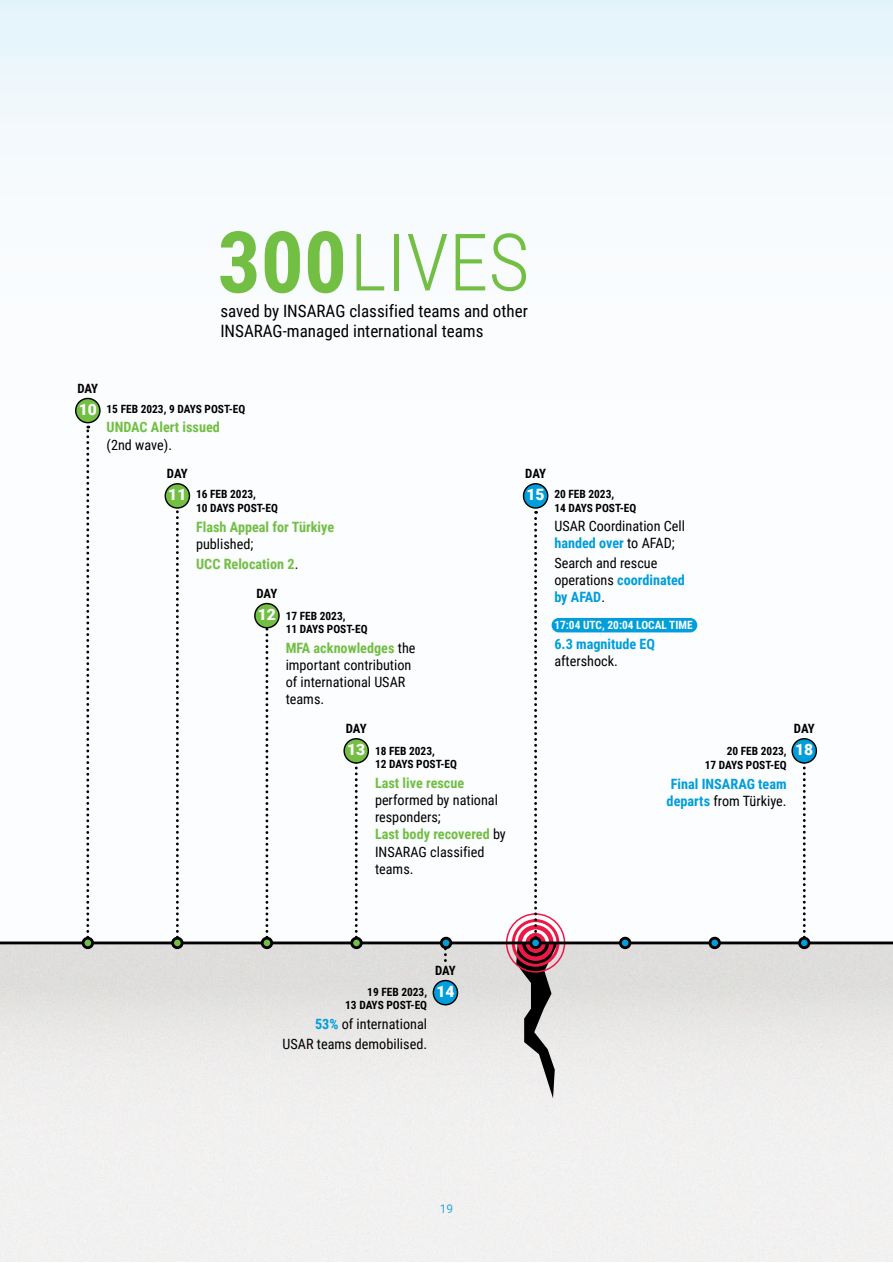
<style>
.page{position:relative;width:893px;height:1263px;background:#fff}
.page>*{position:absolute;margin:0;border:0;box-sizing:border-box;transform-origin:0 0}
.t1{font:300 79.35px "Roboto Condensed";color:#72bf44}
.t2{font:17.1px/20.4px "Roboto Condensed";color:#000}
.t3{font:900 15.6px "Roboto";color:#fff}
.t4{font:14.25px/17.1px "Roboto Condensed";color:#000}
.t5{font:700 14.25px/20px "Roboto Condensed";color:#72bf44}
.t6{font:700 14.25px/17.1px "Roboto Condensed";color:#009edb}
.t7{font:700 12.75px "Roboto Condensed";letter-spacing:-.04em;color:#000}
.t8{font:12px "Roboto";color:#009edb}
.t9{font:700 11.4px/13.6px "Roboto Condensed";color:#000}
.t10{font:700 11.4px "Roboto Condensed";color:#fff}
.s1{font-weight:700;font-size:85.35px}
.s2{font-family:"Roboto";font-weight:900;font-size:15.6px;color:#fff}
.s3{font-weight:400;color:#000}
.s4{font-weight:700;color:#72bf44}
.s5{font-weight:700;color:#009edb}
</style>
<div class="page">
<img style="left:0;top:940px;width:893px;height:322px">
<div style="left:0;top:0;width:893px;height:940px;background:linear-gradient(to bottom,#f0f8fc,#fffffe)"></div>
<div style="left:552px;top:618px;width:145px;height:14px;background:#009edb;border-radius:7px"></div>
<svg style="left:803px;top:764px;width:3px;height:173px"></svg>
<svg style="left:506px;top:511px;width:59px;height:587px"></svg>
<svg style="left:355px;top:764px;width:3px;height:173px"></svg>
<svg style="left:86px;top:426px;width:3px;height:511px"></svg>
<svg style="left:176px;top:509px;width:3px;height:428px"></svg>
<svg style="left:265px;top:628px;width:3px;height:309px"></svg>
<hr style="left:0;top:941px;width:893px;height:3px;background:#000">
<svg style="left:444px;top:949px;width:3px;height:12px"></svg>
<div style="left:433px;top:980px;width:24px;height:25px;background:#009edb;border-radius:50%"></div>
<div style="left:433px;top:980px;width:25px;height:25px;border:1px solid #000;border-radius:50%"></div>
<div style="left:83px;top:938px;width:10px;height:10px;background:#72bf44;border-radius:50%"></div>
<div style="left:82px;top:937px;width:12px;height:12px;border:3px solid #000;border-radius:50%"></div>
<div style="left:173px;top:938px;width:9px;height:10px;background:#72bf44;border-radius:50%"></div>
<div style="left:171px;top:937px;width:13px;height:12px;border:3px solid #000;border-radius:50%"></div>
<div style="left:262px;top:938px;width:10px;height:10px;background:#72bf44;border-radius:50%"></div>
<div style="left:261px;top:937px;width:12px;height:12px;border:3px solid #000;border-radius:50%"></div>
<div style="left:352px;top:938px;width:9px;height:10px;background:#72bf44;border-radius:50%"></div>
<div style="left:350px;top:937px;width:13px;height:12px;border:3px solid #000;border-radius:50%"></div>
<div style="left:441px;top:938px;width:10px;height:10px;background:#009edb;border-radius:50%"></div>
<div style="left:440px;top:937px;width:12px;height:12px;border:3px solid #000;border-radius:50%"></div>
<div style="left:531px;top:938px;width:9px;height:10px;background:#009edb;border-radius:50%"></div>
<div style="left:529px;top:937px;width:13px;height:12px;border:3px solid #000;border-radius:50%"></div>
<div style="left:620px;top:938px;width:10px;height:10px;background:#009edb;border-radius:50%"></div>
<div style="left:619px;top:937px;width:12px;height:12px;border:3px solid #000;border-radius:50%"></div>
<div style="left:710px;top:938px;width:9px;height:10px;background:#009edb;border-radius:50%"></div>
<div style="left:708px;top:937px;width:13px;height:12px;border:3px solid #000;border-radius:50%"></div>
<div style="left:799px;top:938px;width:10px;height:10px;background:#009edb;border-radius:50%"></div>
<div style="left:798px;top:937px;width:12px;height:12px;border:3px solid #000;border-radius:50%"></div>
<div style="left:76px;top:398px;width:24px;height:25px;background:#72bf44;border-radius:50%"></div>
<div style="left:75px;top:398px;width:26px;height:25px;border:1px solid #000;border-radius:50%"></div>
<div style="left:523px;top:484px;width:25px;height:24px;background:#009edb;border-radius:50%"></div>
<div style="left:523px;top:483px;width:25px;height:26px;border:1px solid #000;border-radius:50%"></div>
<div style="left:165px;top:484px;width:24px;height:24px;background:#72bf44;border-radius:50%"></div>
<div style="left:165px;top:483px;width:25px;height:26px;border:1px solid #000;border-radius:50%"></div>
<div style="left:255px;top:603px;width:24px;height:25px;background:#72bf44;border-radius:50%"></div>
<div style="left:254px;top:603px;width:26px;height:25px;border:1px solid #000;border-radius:50%"></div>
<div style="left:344px;top:739px;width:24px;height:24px;background:#72bf44;border-radius:50%"></div>
<div style="left:343px;top:738px;width:26px;height:26px;border:1px solid #000;border-radius:50%"></div>
<div style="left:792px;top:739px;width:24px;height:24px;background:#009edb;border-radius:50%"></div>
<div style="left:791px;top:738px;width:26px;height:26px;border:1px solid #000;border-radius:50%"></div>
<h1 class="t1" style="left:218px;top:207px;width:313px"><span class="s1">300</span>LIVES</h1>
<p class="t2" style="left:220px;top:300px;width:309px">saved by INSARAG classified teams and other<br>INSARAG-managed international teams</p>
<p class="t7" style="left:77px;top:379px;width:22px">DAY</p>
<p class="t9" style="left:79px;top:401px;width:168px"><span class="s2">10</span> 15 FEB 2023, 9 DAYS POST-EQ</p>
<p class="t5" style="left:107px;top:417px;width:115px">UNDAC Alert issued</p>
<p class="t4" style="left:107px;top:435px;width:67px">(2nd wave).</p>
<p class="t7" style="left:167px;top:464px;width:22px">DAY</p>
<p class="t9" style="left:196px;top:487px;width:83px;text-indent:-28px"><span class="s2">11</span> 16 FEB 2023,<br>10 DAYS POST-EQ</p>
<p class="t5" style="left:196px;top:516px;width:140px">Flash Appeal for Türkiye</p>
<p class="t5" style="left:196px;top:533px;width:104px"><span class="s3">published;<br></span>UCC Relocation 2<span class="s3">.</span></p>
<p class="t7" style="left:257px;top:584px;width:22px">DAY</p>
<p class="t9" style="left:286px;top:608px;width:83px;text-indent:-28px"><span class="s2">12</span> 17 FEB 2023,<br>11 DAYS POST-EQ</p>
<p class="t4" style="left:286px;top:639px;width:131px"><span class="s4">MFA acknowledges</span> the important contribution of international USAR teams.</p>
<p class="t7" style="left:346px;top:719px;width:22px">DAY</p>
<p class="t9" style="left:375px;top:743px;width:83px;text-indent:-28px"><span class="s2">13</span> 18 FEB 2023,<br>12 DAYS POST-EQ</p>
<p class="t5" style="left:375px;top:773px;width:91px">Last live rescue</p>
<p class="t4" style="left:375px;top:791px;width:132px">performed by national responders;<br><span class="s4">Last body recovered</span> by<br>INSARAG classified teams.</p>
<p class="t7" style="left:525px;top:464px;width:22px">DAY</p>
<p class="t9" style="left:554px;top:486px;width:83px;text-indent:-28px"><span class="s2">15</span> 20 FEB 2023,<br>14 DAYS POST-EQ</p>
<p class="t4" style="left:554px;top:517px;width:132px">USAR Coordination Cell <span class="s5">handed over</span> to AFAD;</p>
<p class="t4" style="left:554px;top:554px;width:132px">Search and rescue operations <span class="s5">coordinated by AFAD</span>.</p>
<p class="t10" style="left:554px;top:617px;width:140px">17:04 UTC, 20:04 LOCAL TIME</p>
<p class="t6" style="left:554px;top:635px;width:102px">6.3 magnitude EQ</p>
<p class="t4" style="left:554px;top:652px;width:65px">aftershock.</p>
<p class="t9" style="left:705px;top:744px;width:83px;text-align:right">20 FEB 2023,<br>17 DAYS POST-EQ</p>
<p class="t6" style="left:667px;top:775px;width:122px">Final INSARAG team departs <span class="s3">from Türkiye.</span></p>
<p class="t7" style="left:794px;top:719px;width:22px">DAY</p>
<p class="t3" style="left:795px;top:739px;width:20px">18</p>
<p class="t7" style="left:435px;top:961px;width:22px">DAY</p>
<p class="t9" style="left:345px;top:984px;width:111px;text-indent:22px">19 FEB 2023, <span class="s2">14<br></span>13 DAYS POST-EQ</p>
<p class="t4" style="left:282px;top:1014px;width:146px;line-height:20px;text-align:right"><span class="s5">53%</span> of international<br>USAR teams demobilised.</p>
<p class="t8" style="left:440px;top:1201px;width:15px">19</p>
</div>
